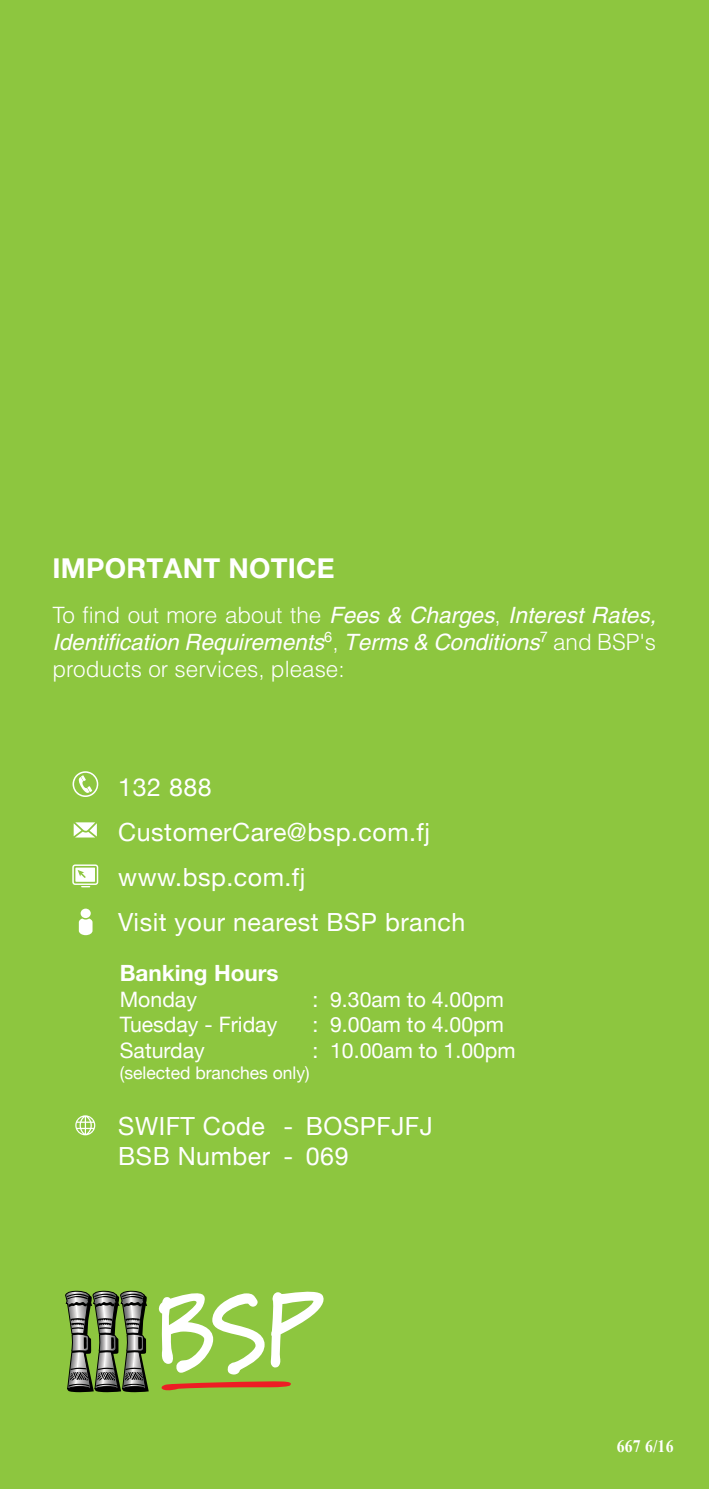
<style>
.page{position:relative;width:709px;height:1489px;background:#fff}
.page>*{position:absolute;margin:0;border:0;box-sizing:border-box;transform-origin:0 0}
.t1{font:700 27.5px "Helvetica Neue";letter-spacing:.01em;color:#fff}
.t2{font:25px/45px "Helvetica Neue";letter-spacing:.02em;color:#fff}
.t3{font:italic 22.5px/27px "Helvetica";color:#fff;text-align:justify}
.t4{font:700 22.5px "Helvetica Neue";color:#fff}
.t5{font:21.25px "Helvetica Neue";color:#fff}
.t6{font:17.5px "Helvetica Neue";color:#fff}
.t7{font:700 17.5px "Times New Roman";color:#fff;scale:.9 1}
.s1{font-weight:300;font-style:normal}
</style>
<div class="page">
<div style="left:0;top:0;width:709px;height:1488px;background:#8dc63f"></div>
<svg style="left:65px;top:1290px;width:84px;height:102px"></svg>
<svg style="left:161px;top:1381px;width:130px;height:10px"></svg>
<svg style="left:159px;top:1291px;width:165px;height:83px"></svg>
<svg style="left:72px;top:864px;width:26px;height:23px"></svg>
<svg style="left:74px;top:822px;width:23px;height:15px"></svg>
<svg style="left:79px;top:908px;width:13px;height:27px"></svg>
<svg style="left:73px;top:771px;width:25px;height:26px"></svg>
<svg style="left:75px;top:1115px;width:20px;height:20px"></svg>
<p class="t1" style="left:52px;top:551px;width:284px">IMPORTANT NOTICE</p>
<p class="t3" style="left:52px;top:601px;width:605px"><span class="s1">To find out more about the</span> Fees &amp; Charges<span class="s1">,</span> Interest Rates, Identification Requirements<sup>6</sup><span class="s1">,</span> Terms &amp; Conditions<sup>7</sup> <span class="s1">and BSP's products or services, please:</span></p>
<p class="t2" style="left:118px;top:764px;width:348px">132 888<br>CustomerCare@bsp.com.fj www.bsp.com.fj<br>Visit your nearest BSP branch</p>
<p class="t4" style="left:120px;top:959px;width:160px">Banking Hours</p>
<p class="t5" style="left:120px;top:986px;width:79px">Monday</p>
<p class="t5" style="left:312px;top:986px;width:193px">: 9.30am to 4.00pm</p>
<p class="t5" style="left:120px;top:1011px;width:159px">Tuesday - Friday</p>
<p class="t5" style="left:312px;top:1011px;width:193px">: 9.00am to 4.00pm</p>
<p class="t5" style="left:120px;top:1037px;width:87px">Saturday</p>
<p class="t5" style="left:312px;top:1037px;width:205px">: 10.00am to 1.00pm</p>
<p class="t6" style="left:120px;top:1061px;width:191px">(selected branches only)</p>
<p class="t2" style="left:118px;top:1110px;width:316px;line-height:30px">SWIFT Code - BOSPFJFJ<br>BSB Number - 069</p>
<p class="t7" style="left:617px;top:1433px;width:64px">667 6/16</p>
</div>
